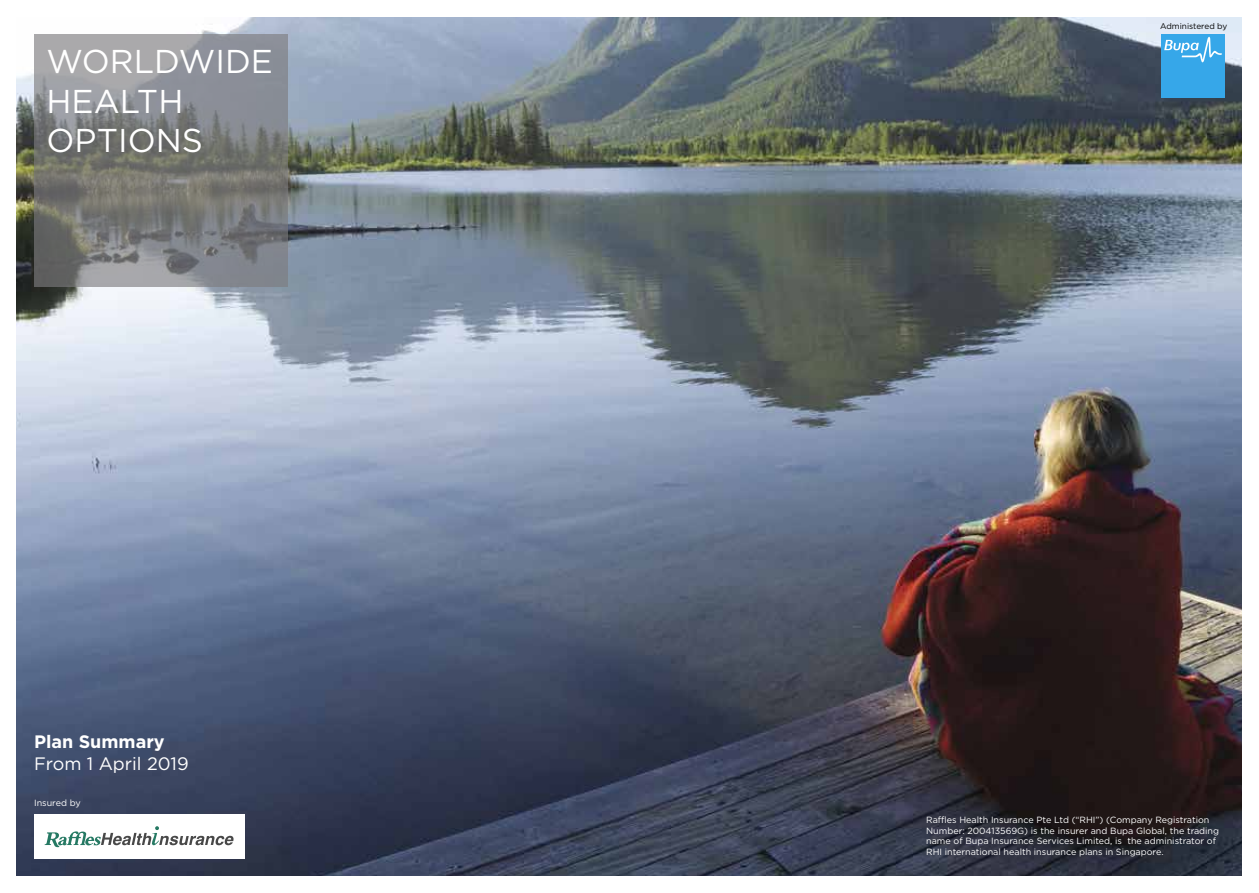
<style>
.page{position:relative;width:1259px;height:893px;background:#fff}
.page>*{position:absolute;margin:0;border:0;box-sizing:border-box;transform-origin:0 0}
.t1{font:33px/39.6px "Gotham";color:#fff}
.t2{font:18px "Gotham";color:#fff}
.t3{font:700 18px "Gotham";color:#fff}
.t4{font:9px/10.8px "Gotham";color:#fff}
.t5{font:8.25px "Gotham";color:#000}
</style>
<div class="page">
<img style="left:17px;top:17px;width:1225px;height:859px">
<svg style="left:34px;top:34px;width:253px;height:253px;background:#828485"></svg>
<div style="left:1161px;top:34px;width:64px;height:64px;background:#36a7e9"></div>
<svg style="left:1164px;top:37px;width:57px;height:25px"></svg>
<div style="left:34px;top:814px;width:210px;height:45px;background:#fff"></div>
<svg style="left:45px;top:826px;width:188px;height:21px"></svg>
<h1 class="t1" style="left:47px;top:41px;width:228px">WORLDWIDE<br>HEALTH<br>OPTIONS</h1>
<h2 class="t3" style="left:34px;top:729px;width:132px">Plan Summary</h2>
<h2 class="t2" style="left:34px;top:752px;width:156px">From 1 April 2019</h2>
<p class="t4" style="left:34px;top:797px;width:48px">Insured by</p>
<p class="t5" style="left:1160px;top:21px;width:69px">Administered by</p>
<p class="t4" style="left:926px;top:814px;width:294px">Raffles Health Insurance Pte Ltd (“RHI”) (Company Registration Number: 200413569G) is the insurer and Bupa Global, the trading name of Bupa Insurance Services Limited, is the administrator of RHI international health insurance plans in Singapore.</p>
</div>
